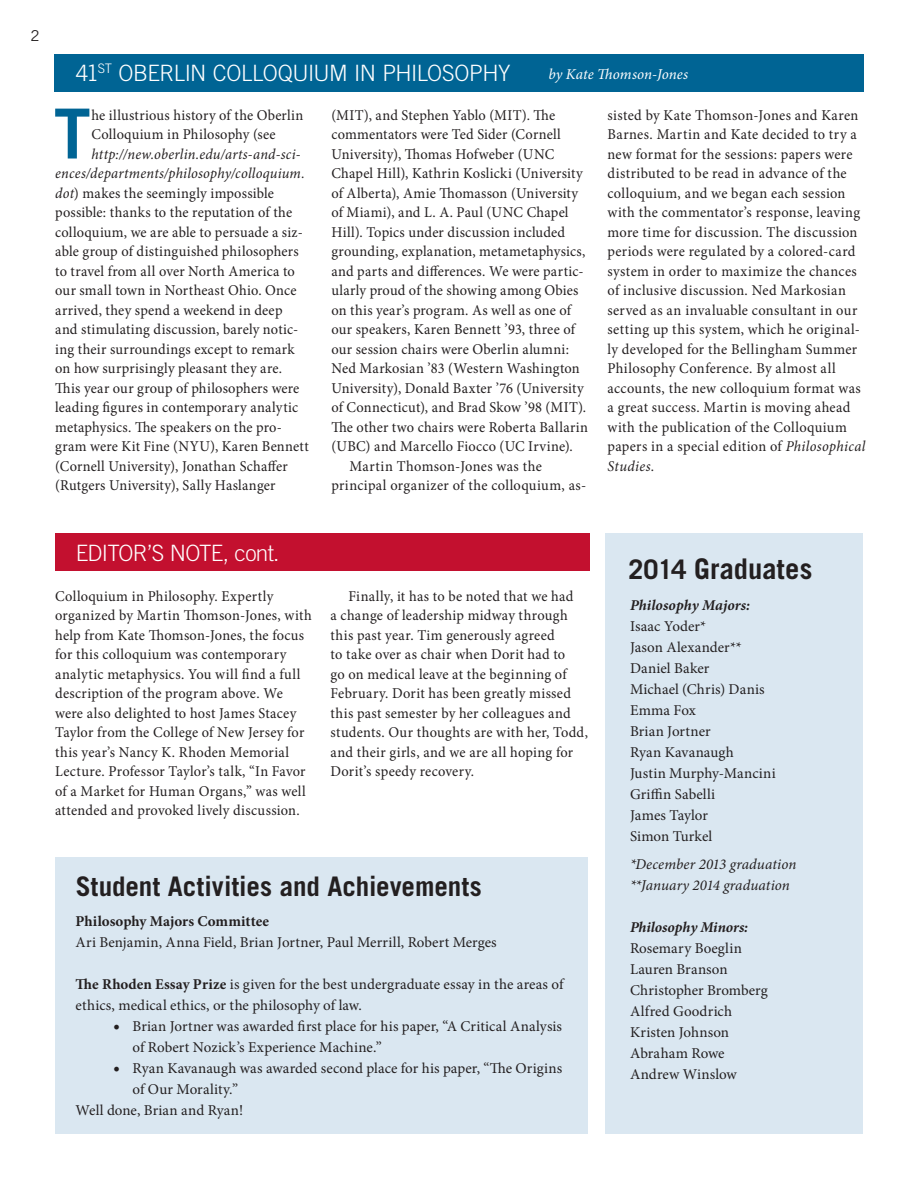
<style>
.page{position:relative;width:918px;height:1188px;background:#fff}
.page>*{position:absolute;margin:0;border:0;box-sizing:border-box;transform-origin:0 0}
.t1{font:69px "Trade Gothic LT Std Bd 2";color:#006494;scale:.96 1}
.t2{font:700 28.5px "Trade Gothic LT Std";letter-spacing:.005em;color:#231f20}
.t3{font:700 27px "Trade Gothic LT Std";color:#231f20}
.t4{font:300 22.5px "Trade Gothic LT Std";letter-spacing:-.03em;color:#fff}
.t5{font:15px/19.5px "Minion Pro";letter-spacing:.015em;color:#231f20;scale:.96 1}
.t6{font:15px/21px "Minion Pro";letter-spacing:.015em;color:#231f20}
.t7{font:italic 15px "Minion Pro";letter-spacing:.01em;color:#231f20;scale:.96 1}
.t8{font:italic 15px/21px "Minion Pro";letter-spacing:.01em;color:#231f20}
.t9{font:italic 700 15px "Minion Pro";color:#231f20}
.t10{font:700 15px "Minion Pro";color:#231f20}
.t11{font:15px "Minion Pro";letter-spacing:-.005em;color:#231f20}
.t12{font:italic 15px "Minion Pro";letter-spacing:.005em;color:#fff}
.t13{font:15px "Trade Gothic LT Std";color:#231f20}
.s1{font-style:italic}
.s2{font-weight:700}
.s3{font-size:18px}
.s4{font-size:27px}
</style>
<div class="page">
<div style="left:54px;top:54px;width:810px;height:37px;background:#006494"></div>
<div style="left:55px;top:533px;width:535px;height:37px;background:#c3102f"></div>
<div style="left:605px;top:533px;width:258px;height:601px;background:#dae7f1"></div>
<div style="left:55px;top:858px;width:533px;height:276px;background:#dae7f1"></div>
<p class="t13" style="left:31px;top:26px;width:11px">2</p>
<p class="t4" style="left:76px;top:59px;width:437px">41<sup>ST</sup> OBERLIN COLLOQUIUM IN PHILOSOPHY</p>
<p class="t1" style="left:54px;top:91px;width:40px">T</p>
<p class="t5" style="left:91px;top:105px;width:222px">he illustrious history of the Oberlin</p>
<p class="t12" style="left:548px;top:64px;width:141px">by Kate Thomson-Jones</p>
<p class="t5" style="left:331px;top:105px;width:269px">(MIT), and Stephen Yablo (MIT). The commentators were Ted Sider (Cornell University), Thomas Hofweber (UNC Chapel Hill), Kathrin Koslicki (University of Alberta), Amie Thomasson (University of Miami), and L. A. Paul (UNC Chapel Hill). Topics under discussion included grounding, explanation, metametaphysics, and parts and differences. We were partic&shy;ularly proud of the showing among Obies on this year’s program. As well as one of our speakers, Karen Bennett ’93, three of our session chairs were Oberlin alumni:<br>Ned Markosian ’83 (Western Washington University), Donald Baxter ’76 (University of Connecticut), and Brad Skow ’98 (MIT).<br>The other two chairs were Roberta Ballarin (UBC) and Marcello Fiocco (UC Irvine).</p>
<p class="t5" style="left:331px;top:456px;width:267px;text-indent:18px">Martin Thomson-Jones was the principal organizer of the colloquium, as-</p>
<p class="t5" style="left:608px;top:105px;width:270px">sisted by Kate Thomson-Jones and Karen Barnes. Martin and Kate decided to try a new format for the sessions: papers were distributed to be read in advance of the colloquium, and we began each session with the commentator’s response, leaving more time for discussion. The discussion periods were regulated by a colored-card system in order to maximize the chances of inclusive discussion. Ned Markosian served as an invaluable consultant in our setting up this system, which he original&shy;ly developed for the Bellingham Summer Philosophy Conference. By almost all accounts, the new colloquium format was a great success. Martin is moving ahead with the publication of the Colloquium papers in a special edition of <span class="s1">Philosophical Studies</span>.</p>
<p class="t5" style="left:91px;top:125px;width:193px">Colloquium in Philosophy (see</p>
<p class="t7" style="left:91px;top:143px;width:219px">http://new.oberlin.edu/arts-and-sci-</p>
<p class="t7" style="left:55px;top:163px;width:262px">ences/departments/philosophy/colloquium.</p>
<p class="t5" style="left:55px;top:183px;width:230px"><span class="s1">dot</span>) makes the seemingly impossible</p>
<p class="t5" style="left:55px;top:203px;width:248px">possible: thanks to the reputation of the</p>
<p class="t5" style="left:55px;top:222px;width:260px">colloquium, we are able to persuade a siz-</p>
<p class="t5" style="left:55px;top:242px;width:255px">able group of distinguished philosophers</p>
<p class="t5" style="left:55px;top:261px;width:251px">to travel from all over North America to</p>
<p class="t5" style="left:55px;top:281px;width:253px">our small town in Northeast Ohio. Once</p>
<p class="t5" style="left:55px;top:300px;width:238px">arrived, they spend a weekend in deep</p>
<p class="t5" style="left:55px;top:320px;width:255px">and stimulating discussion, barely notic-</p>
<p class="t5" style="left:55px;top:339px;width:251px">ing their surroundings except to remark</p>
<p class="t5" style="left:55px;top:359px;width:238px">on how surprisingly pleasant they are.</p>
<p class="t5" style="left:55px;top:378px;width:256px">This year our group of philosophers were</p>
<p class="t5" style="left:55px;top:398px;width:255px">leading figures in contemporary analytic</p>
<p class="t5" style="left:55px;top:417px;width:238px">metaphysics. The speakers on the pro-</p>
<p class="t5" style="left:55px;top:437px;width:266px">gram were Kit Fine (NYU), Karen Bennett</p>
<p class="t5" style="left:55px;top:456px;width:244px">(Cornell University), Jonathan Schaffer</p>
<p class="t5" style="left:55px;top:476px;width:231px">(Rutgers University), Sally Haslanger</p>
<p class="t4" style="left:76px;top:539px;width:205px">EDITOR’S NOTE, cont.</p>
<p class="t5" style="left:55px;top:586px;width:269px">Colloquium in Philosophy. Expertly organized by Martin Thomson-Jones, with help from Kate Thomson-Jones, the focus for this colloquium was contemporary analytic metaphysics. You will find a full description of the program above. We were also delighted to host James Stacey Taylor from the College of New Jersey for this year’s Nancy K. Rhoden Memorial Lecture. Professor Taylor’s talk, “In Favor of a Market for Human Organs,” was well attended and provoked lively discussion.</p>
<p class="t5" style="left:331px;top:586px;width:270px;text-indent:18px">Finally, it has to be noted that we had<br>a change of leadership midway through this past year. Tim generously agreed<br>to take over as chair when Dorit had to<br>go on medical leave at the beginning of February. Dorit has been greatly missed this past semester by her colleagues and students. Our thoughts are with her, Todd, and their girls, and we are all hoping for Dorit’s speedy recovery.</p>
<p class="t3" style="left:76px;top:870px;width:408px">Student Activities and Achievements</p>
<p class="t10" style="left:76px;top:910px;width:195px">Philosophy Majors Committee</p>
<p class="t6" style="left:76px;top:931px;width:423px">Ari Benjamin, Anna Field, Brian Jortner, Paul Merrill, Robert Merges</p>
<p class="t6" style="left:76px;top:973px;width:489px"><span class="s2">The Rhoden Essay Prize</span> is given for the best undergraduate essay in the areas of ethics, medical ethics, or the philosophy of law.</p>
<p class="t6" style="left:133px;top:1015px;width:431px;text-indent:-20px"><span class="s3">•</span> Brian Jortner was awarded first place for his paper, “A Critical Analysis of Robert Nozick’s Experience Machine.”</p>
<p class="t6" style="left:133px;top:1057px;width:431px;text-indent:-20px"><span class="s3">•</span> Ryan Kavanaugh was awarded second place for his paper, “The Origins of Our Morality.”</p>
<p class="t6" style="left:76px;top:1099px;width:169px">Well done, Brian and Ryan!</p>
<p class="t2" style="left:628px;top:551px;width:185px"><span class="s4">2014</span> Graduates</p>
<p class="t9" style="left:630px;top:595px;width:122px">Philosophy Majors:</p>
<p class="t6" style="left:630px;top:616px;width:78px">Isaac Yoder*</p>
<p class="t6" style="left:630px;top:637px;width:113px">Jason Alexander**</p>
<p class="t6" style="left:630px;top:658px;width:81px">Daniel Baker</p>
<p class="t6" style="left:630px;top:679px;width:136px">Michael (Chris) Danis</p>
<p class="t6" style="left:630px;top:700px;width:67px">Emma Fox</p>
<p class="t6" style="left:630px;top:721px;width:82px">Brian Jortner</p>
<p class="t6" style="left:630px;top:742px;width:105px">Ryan Kavanaugh</p>
<p class="t6" style="left:630px;top:763px;width:147px">Justin Murphy-Mancini</p>
<p class="t6" style="left:630px;top:784px;width:87px">Griffin Sabelli</p>
<p class="t11" style="left:630px;top:805px;width:80px">James Taylor</p>
<p class="t11" style="left:630px;top:826px;width:84px">Simon Turkel</p>
<p class="t8" style="left:630px;top:854px;width:168px">*December 2013 graduation **January 2014 graduation</p>
<p class="t9" style="left:630px;top:916px;width:120px">Philosophy Minors:</p>
<p class="t6" style="left:630px;top:938px;width:113px">Rosemary Boeglin</p>
<p class="t6" style="left:630px;top:959px;width:99px">Lauren Branson</p>
<p class="t6" style="left:630px;top:980px;width:139px">Christopher Bromberg</p>
<p class="t6" style="left:630px;top:1001px;width:104px">Alfred Goodrich</p>
<p class="t6" style="left:630px;top:1022px;width:101px">Kristen Johnson</p>
<p class="t6" style="left:630px;top:1043px;width:96px">Abraham Rowe</p>
<p class="t6" style="left:630px;top:1064px;width:108px">Andrew Winslow</p>
</div>
